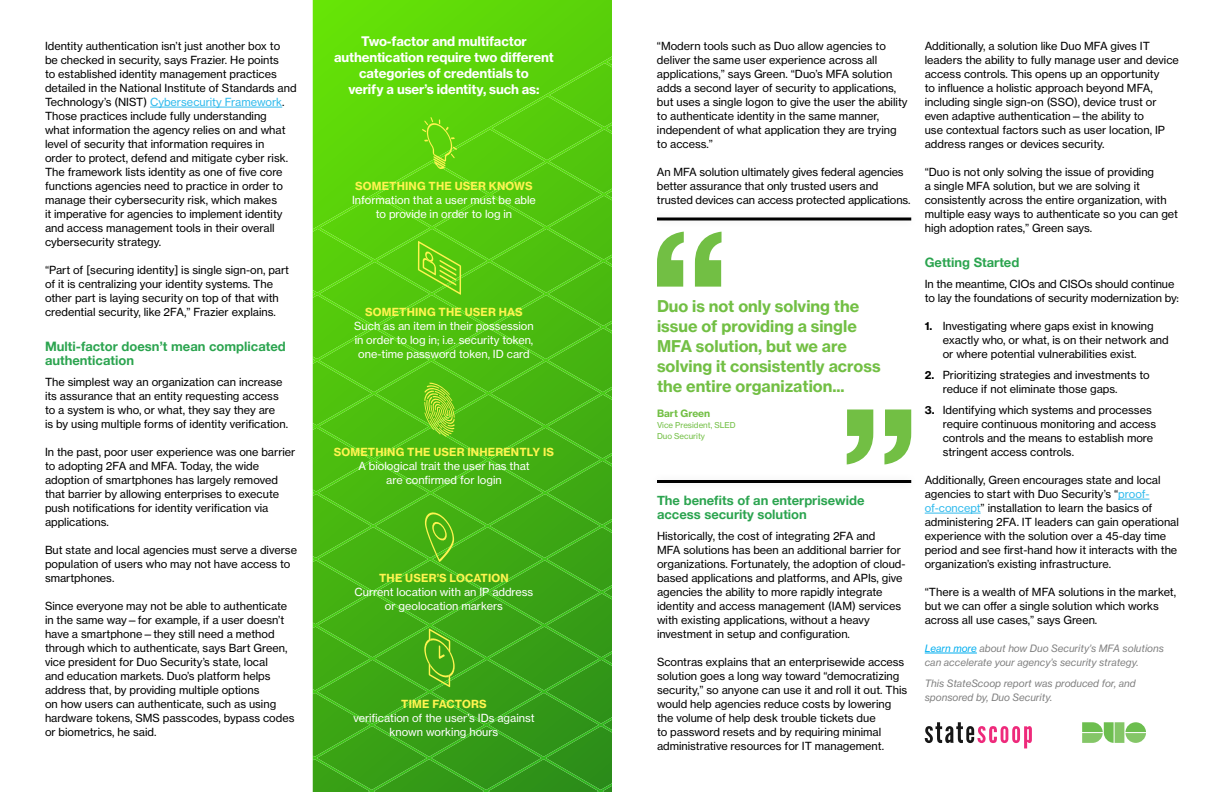
<style>
.page{position:relative;width:1224px;height:792px;background:#fff}
.page>*{position:absolute;margin:0;border:0;box-sizing:border-box;transform-origin:0 0}
.t1{font:16px/20px "N Haas Grotesk TX Pro 75 Bd";color:#72bf44}
.t2{font:700 13px/14px "Helvetica Neue";color:#2ba44f}
.t3{font:13px/16px "N Haas Grotesk TX Pro 75 Bd";letter-spacing:-.01em;color:#fff;text-align:center}
.t4{font:11px/14px "N Haas Grotesk TX Pro 55 Rg";color:#000}
.t5{font:11px/14px "N Haas Grotesk TX Pro 55 Rg";color:#fff;text-align:center}
.t6{font:11px "N Haas Grotesk TX Pro 75 Bd";letter-spacing:.015em;color:#fff450}
.t7{font:10px/14px "N Haas Grotesk TX Pro 56 It";color:#808080}
.t8{font:10px "N Haas Grotesk TX Pro 75 Bd";color:#72bf44}
.t9{font:8px/11px "N Haas Grotesk TX Pro 55 Rg";color:#72bf44}
.s1{color:#32bbed}
.s2{font-family:"N Haas Grotesk TX Pro 75 Bd"}
.s3{color:#00aeef}
</style>
<div class="page">
<svg style="left:313px;top:0;width:299px;height:56px;background:#5ed908"></svg>
<svg style="left:313px;top:56px;width:299px;height:736px;background:#49b812"></svg>
<hr style="left:150px;top:107px;width:132px;height:1px;background:#32bbed">
<svg style="left:1082px;top:722px;width:64px;height:21px"></svg>
<svg style="left:925px;top:722px;width:107px;height:26px"></svg>
<hr style="left:1118px;top:499px;width:32px;height:1px;background:#32bbed">
<hr style="left:925px;top:513px;width:56px;height:1px;background:#32bbed">
<hr style="left:925px;top:653px;width:52px;height:1px;background:#00aeef">
<svg style="left:424px;top:629px;width:31px;height:58px;background:#5db220"></svg>
<svg style="left:425px;top:510px;width:29px;height:52px;background:#61bb1d"></svg>
<svg style="left:424px;top:383px;width:31px;height:54px;background:#85ce25"></svg>
<svg style="left:418px;top:241px;width:43px;height:54px;background:#73cf1a"></svg>
<svg style="left:422px;top:117px;width:35px;height:52px;background:#70d614"></svg>
<hr style="left:657px;top:480px;width:254px;height:3px;background:#000">
<div style="left:649px;top:209px;width:270px;height:20px;background:#000;opacity:.1"></div>
<hr style="left:657px;top:218px;width:254px;height:2px;background:#000">
<svg style="left:657px;top:232px;width:65px;height:55px"></svg>
<svg style="left:847px;top:410px;width:64px;height:55px"></svg>
<p class="t4" style="left:45px;top:39px;width:253px">Identity authentication isn’t just another box to<br>be checked in security, says Frazier. He points<br>to established identity management practices detailed in the National Institute of Standards and Technology’s (NIST) <span class="s1">Cybersecurity Framework</span>.<br>Those practices include fully understanding<br>what information the agency relies on and what level of security that information requires in<br>order to protect, defend and mitigate cyber risk.<br>The framework lists identity as one of five core functions agencies need to practice in order to manage their cybersecurity risk, which makes<br>it imperative for agencies to implement identity and access management tools in their overall cybersecurity strategy.</p>
<p class="t4" style="left:45px;top:263px;width:246px">“Part of [securing identity] is single sign-on, part of it is centralizing your identity systems. The other part is laying security on top of that with credential security, like 2FA,” Frazier explains.</p>
<p class="t2" style="left:45px;top:340px;width:242px">Multi-factor doesn’t mean complicated authentication</p>
<p class="t4" style="left:45px;top:375px;width:245px">The simplest way an organization can increase its assurance that an entity requesting access to a system is who, or what, they say they are<br>is by using multiple forms of identity verification.</p>
<p class="t4" style="left:45px;top:445px;width:252px">In the past, poor user experience was one barrier to adopting 2FA and MFA. Today, the wide adoption of smartphones has largely removed that barrier by allowing enterprises to execute push notifications for identity verification via applications.</p>
<p class="t4" style="left:45px;top:543px;width:254px">But state and local agencies must serve a diverse population of users who may not have access to smartphones.</p>
<p class="t4" style="left:45px;top:599px;width:251px">Since everyone may not be able to authenticate in the same way—for example, if a user doesn’t have a smartphone—they still need a method through which to authenticate, says Bart Green, vice president for Duo Security’s state, local<br>and education markets. Duo’s platform helps address that, by providing multiple options<br>on how users can authenticate, such as using hardware tokens, SMS passcodes, bypass codes or biometrics, he said.</p>
<p class="t3" style="left:334px;top:33px;width:221px">Two-factor and multifactor authentication require two different categories of credentials to<br>verify a user’s identity, such as:</p>
<p class="t6" style="left:355px;top:179px;width:179px">SOMETHING THE USER KNOWS</p>
<p class="t5" style="left:352px;top:193px;width:185px">Information that a user must be able to provide in order to log in</p>
<p class="t6" style="left:365px;top:305px;width:159px">SOMETHING THE USER HAS</p>
<p class="t5" style="left:354px;top:319px;width:181px">Such as an item in their possession in order to log in; i.e. security token, one-time password token, ID card</p>
<p class="t6" style="left:334px;top:445px;width:222px">SOMETHING THE USER INHERENTLY IS</p>
<p class="t5" style="left:358px;top:459px;width:173px">A biological trait the user has that are confirmed for login</p>
<p class="t6" style="left:379px;top:571px;width:131px">THE USER’S LOCATION</p>
<p class="t5" style="left:355px;top:585px;width:180px">Current location with an IP address or geolocation markers</p>
<p class="t6" style="left:401px;top:697px;width:87px">TIME FACTORS</p>
<p class="t5" style="left:353px;top:711px;width:183px">verification of the user’s IDs against known working hours</p>
<p class="t4" style="left:657px;top:39px;width:252px">“Modern tools such as Duo allow agencies to deliver the same user experience across all applications,” says Green. “Duo’s MFA solution adds a second layer of security to applications, but uses a single logon to give the user the ability to authenticate identity in the same manner, independent of what application they are trying to access.”</p>
<p class="t4" style="left:657px;top:165px;width:255px">An MFA solution ultimately gives federal agencies better assurance that only trusted users and trusted devices can access protected applications.</p>
<h1 class="t1" style="left:657px;top:297px;width:225px">Duo is not only solving the issue of providing a single<br>MFA solution, but we are solving it consistently across the entire organization...</h1>
<p class="t8" style="left:657px;top:407px;width:55px">Bart Green</p>
<p class="t9" style="left:657px;top:420px;width:80px">Vice President, SLED<br>Duo Security</p>
<p class="t2" style="left:657px;top:494px;width:209px">The benefits of an enterprisewide access security solution</p>
<p class="t4" style="left:657px;top:529px;width:250px">Historically, the cost of integrating 2FA and<br>MFA solutions has been an additional barrier for organizations. Fortunately, the adoption of cloud&shy;based applications and platforms, and APIs, give agencies the ability to more rapidly integrate identity and access management (IAM) services with existing applications, without a heavy investment in setup and configuration.</p>
<p class="t4" style="left:657px;top:655px;width:252px">Scontras explains that an enterprisewide access solution goes a long way toward “democratizing security,” so anyone can use it and roll it out. This would help agencies reduce costs by lowering the volume of help desk trouble tickets due<br>to password resets and by requiring minimal administrative resources for IT management.</p>
<p class="t4" style="left:925px;top:39px;width:256px">Additionally, a solution like Duo MFA gives IT leaders the ability to fully manage user and device access controls. This opens up an opportunity<br>to influence a holistic approach beyond MFA, including single sign-on (SSO), device trust or even adaptive authentication—the ability to<br>use contextual factors such as user location, IP address ranges or devices security.</p>
<p class="t4" style="left:925px;top:165px;width:255px">“Duo is not only solving the issue of providing<br>a single MFA solution, but we are solving it consistently across the entire organization, with multiple easy ways to authenticate so you can get high adoption rates,” Green says.</p>
<p class="t2" style="left:925px;top:256px;width:96px">Getting Started</p>
<p class="t4" style="left:925px;top:277px;width:256px">In the meantime, CIOs and CISOs should continue to lay the foundations of security modernization by:</p>
<p class="t4" style="left:943px;top:319px;width:228px;text-indent:-18px"><span class="s2">1.</span> Investigating where gaps exist in knowing exactly who, or what, is on their network and or where potential vulnerabilities exist.</p>
<p class="t4" style="left:943px;top:368px;width:209px;text-indent:-18px"><span class="s2">2.</span> Prioritizing strategies and investments to reduce if not eliminate those gaps.</p>
<p class="t4" style="left:943px;top:403px;width:215px;text-indent:-18px"><span class="s2">3.</span> Identifying which systems and processes require continuous monitoring and access controls and the means to establish more stringent access controls.</p>
<p class="t4" style="left:925px;top:473px;width:256px">Additionally, Green encourages state and local agencies to start with Duo Security’s “<span class="s1">proof&shy;of-concept</span>” installation to learn the basics of administering 2FA. IT leaders can gain operational experience with the solution over a 45-day time period and see first-hand how it interacts with the organization’s existing infrastructure.</p>
<p class="t4" style="left:925px;top:585px;width:253px">“There is a wealth of MFA solutions in the market, but we can offer a single solution which works across all use cases,” says Green.</p>
<p class="t7" style="left:925px;top:641px;width:241px"><span class="s3">Learn more</span> about how Duo Security’s MFA solutions can accelerate your agency’s security strategy.</p>
<p class="t7" style="left:925px;top:676px;width:212px">This StateScoop report was produced for, and sponsored by, Duo Security.</p>
</div>
